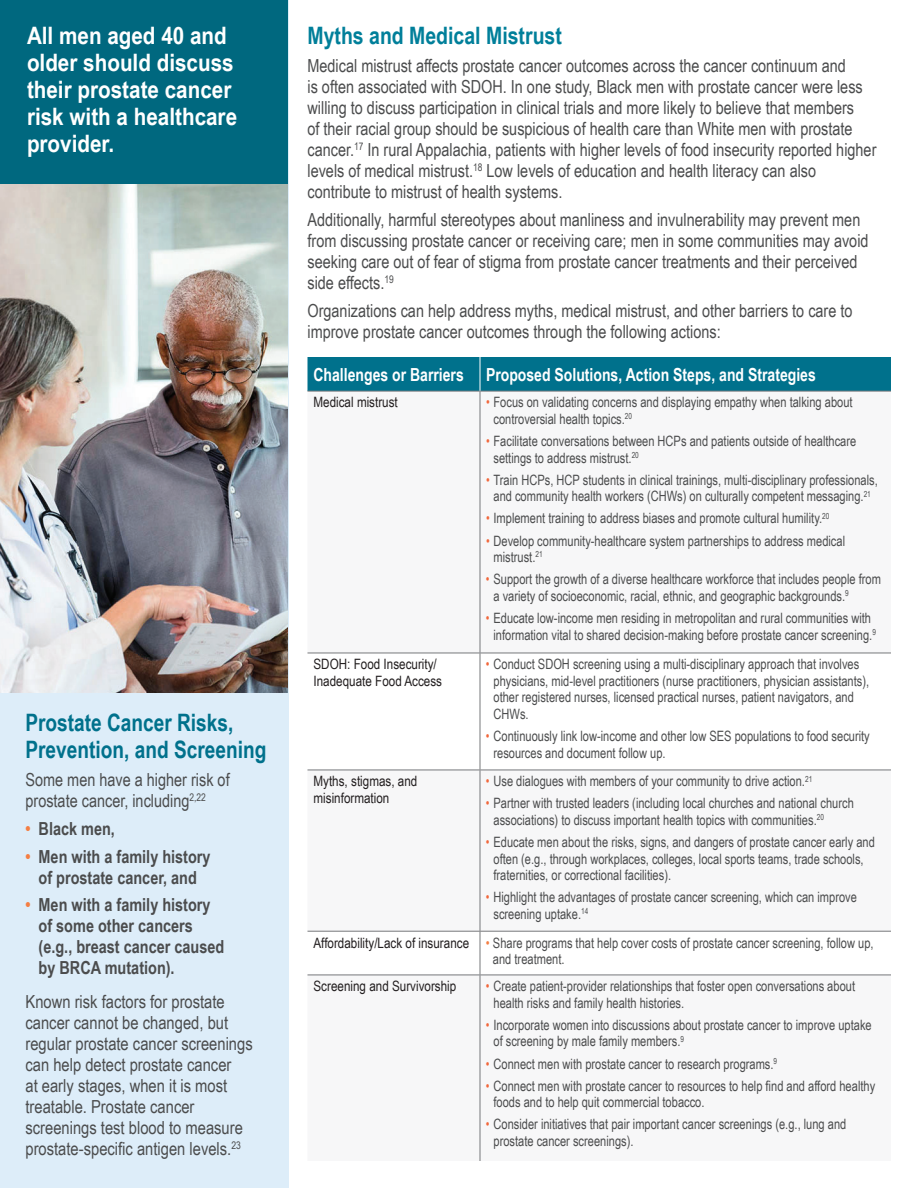
<style>
.page{position:relative;width:918px;height:1188px;background:#fff}
.page>*{position:absolute;margin:0;border:0;box-sizing:border-box;transform-origin:0 0}
.Body_text{font:700 24px/27px "Arial Narrow";color:#fff;scale:1.05 1}
.t1{font:700 24px/27px "Arial Narrow";color:#00718c}
.Body_text-2{font:700 24px "Arial Narrow";color:#007f9a}
.Body_text-3{font:18px/21px "Arial Narrow";color:#4b4c4d}
.Body_text-4{font:700 18px/21px "Arial Narrow";color:#4b4c4d;text-align:center}
.t2{font:700 18px "Arial Narrow";color:#fff;scale:.95 1}
.Chart_bullet{font:14.25px/16.5px "Arial Narrow";color:#4b4c4d;scale:.95 1}
.t3{font:14.25px/16.5px "Arial Narrow";color:#231f20}
.s1{color:#f47e43}
.s2{color:#f2673b}
</style>
<div class="page">
<div style="left:0;top:0;width:288px;height:1188px;background:#ddedf9"></div>
<img style="left:0;top:184px;width:288px;height:508px">
<div style="left:308px;top:357px;width:583px;height:34px;background:#00718c"></div>
<svg style="left:308px;top:392px;width:583px;height:769px"></svg>
<hr style="left:308px;top:391px;width:172px;height:1px;background:#76787b">
<hr style="left:480px;top:391px;width:411px;height:1px;background:#76787b">
<hr style="left:480px;top:391px;width:1px;height:262px;background:#76787b">
<hr style="left:308px;top:653px;width:172px;height:1px;background:#76787b">
<hr style="left:480px;top:653px;width:411px;height:1px;background:#76787b">
<hr style="left:480px;top:653px;width:1px;height:117px;background:#76787b">
<hr style="left:308px;top:770px;width:172px;height:1px;background:#76787b">
<hr style="left:480px;top:770px;width:411px;height:1px;background:#76787b">
<hr style="left:480px;top:770px;width:1px;height:161px;background:#76787b">
<hr style="left:308px;top:931px;width:172px;height:1px;background:#76787b">
<hr style="left:480px;top:931px;width:411px;height:1px;background:#76787b">
<hr style="left:480px;top:932px;width:1px;height:43px;background:#76787b">
<hr style="left:308px;top:975px;width:172px;height:1px;background:#76787b">
<hr style="left:480px;top:975px;width:411px;height:1px;background:#76787b">
<hr style="left:480px;top:975px;width:1px;height:186px;background:#76787b">
<hr style="left:480px;top:357px;width:1px;height:34px;background:#fff">
<div style="left:0;top:0;width:288px;height:184px;background:#00687f"></div>
<p class="Body_text" style="left:27px;top:21px;width:202px">All men aged 40 and older should discuss their prostate cancer risk with a healthcare provider.</p>
<p class="t1" style="left:26px;top:708px;width:242px">Prostate Cancer Risks,<br>Prevention, and Screening</p>
<p class="Body_text-3" style="left:26px;top:769px;width:206px">Some men have a higher risk of prostate cancer, including<sup>2,22</sup></p>
<p class="Body_text-4" style="left:26px;top:817px;width:91px"><span class="s1">•</span> Black men,</p>
<p class="Body_text-4" style="left:26px;top:845px;width:187px"><span class="s1">•</span> Men with a family history of prostate cancer, and</p>
<p class="Body_text-4" style="left:39px;top:894px;width:187px;text-align:left;text-indent:-13px"><span class="s1">•</span> Men with a family history of some other cancers (e.g., breast cancer caused by BRCA mutation).</p>
<p class="Body_text-3" style="left:26px;top:991px;width:229px">Known risk factors for prostate cancer cannot be changed, but regular prostate cancer screenings can help detect prostate cancer<br>at early stages, when it is most treatable. Prostate cancer screenings test blood to measure prostate-specific antigen levels.<sup>23</sup></p>
<p class="Body_text-2" style="left:308px;top:18px;width:256px">Myths and Medical Mistrust</p>
<p class="Body_text-3" style="left:308px;top:55px;width:571px">Medical mistrust affects prostate cancer outcomes across the cancer continuum and<br>is often associated with SDOH. In one study, Black men with prostate cancer were less willing to discuss participation in clinical trials and more likely to believe that members<br>of their racial group should be suspicious of health care than White men with prostate cancer.<sup>17</sup> In rural Appalachia, patients with higher levels of food insecurity reported higher levels of medical mistrust.<sup>18</sup> Low levels of education and health literacy can also contribute to mistrust of health systems.</p>
<p class="Body_text-3" style="left:308px;top:208px;width:563px">Additionally, harmful stereotypes about manliness and invulnerability may prevent men from discussing prostate cancer or receiving care; men in some communities may avoid seeking care out of fear of stigma from prostate cancer treatments and their perceived side effects.<sup>19</sup></p>
<p class="Body_text-3" style="left:308px;top:299px;width:547px">Organizations can help address myths, medical mistrust, and other barriers to care to improve prostate cancer outcomes through the following actions:</p>
<p class="t2" style="left:314px;top:361px;width:160px">Challenges or Barriers</p>
<p class="t2" style="left:486px;top:361px;width:349px">Proposed Solutions, Action Steps, and Strategies</p>
<p class="t3" style="left:314px;top:394px;width:86px">Medical mistrust</p>
<p class="Chart_bullet" style="left:494px;top:394px;width:380px;text-indent:-8px"><span class="s2">•</span> Focus on validating concerns and displaying empathy when talking about controversial health topics.<sup>20</sup></p>
<p class="Chart_bullet" style="left:494px;top:432px;width:383px;text-indent:-8px"><span class="s2">•</span> Facilitate conversations between HCPs and patients outside of healthcare settings to address mistrust.<sup>20</sup></p>
<p class="Chart_bullet" style="left:486px;top:471px;width:414px;text-align:center"><span class="s2">•</span> Train HCPs, HCP students in clinical trainings, multi-disciplinary professionals, and community health workers (CHWs) on culturally competent messaging.<sup>21</sup></p>
<p class="Chart_bullet" style="left:486px;top:510px;width:363px"><span class="s2">•</span> Implement training to address biases and promote cultural humility.<sup>20</sup></p>
<p class="Chart_bullet" style="left:494px;top:532px;width:372px;text-indent:-8px"><span class="s2">•</span> Develop community-healthcare system partnerships to address medical mistrust.<sup>21</sup></p>
<p class="Chart_bullet" style="left:493px;top:571px;width:409px;text-indent:-8px"><span class="s2">•</span> Support the growth of a diverse healthcare workforce that includes people from a variety of socioeconomic, racial, ethnic, and geographic backgrounds.<sup>9</sup></p>
<p class="Chart_bullet" style="left:486px;top:609px;width:412px;text-align:center"><span class="s2">•</span> Educate low-income men residing in metropolitan and rural communities with information vital to shared decision-making before prostate cancer screening.<sup>9</sup></p>
<p class="t3" style="left:313px;top:656px;width:130px">SDOH: Food Insecurity/<br>Inadequate Food Access</p>
<p class="Chart_bullet" style="left:493px;top:656px;width:397px;text-indent:-8px"><span class="s2">•</span> Conduct SDOH screening using a multi-disciplinary approach that involves physicians, mid-level practitioners (nurse practitioners, physician assistants), other registered nurses, licensed practical nurses, patient navigators, and CHWs.</p>
<p class="Chart_bullet" style="left:493px;top:727px;width:398px;text-indent:-8px"><span class="s2">•</span> Continuously link low-income and other low SES populations to food security resources and document follow up.</p>
<p class="t3" style="left:313px;top:773px;width:105px">Myths, stigmas, and misinformation</p>
<p class="Chart_bullet" style="left:486px;top:773px;width:345px"><span class="s2">•</span> Use dialogues with members of your community to drive action.<sup>21</sup></p>
<p class="Chart_bullet" style="left:493px;top:795px;width:381px;text-indent:-8px"><span class="s2">•</span> Partner with trusted leaders (including local churches and national church associations) to discuss important health topics with communities.<sup>20</sup></p>
<p class="Chart_bullet" style="left:493px;top:833px;width:403px;text-indent:-8px"><span class="s2">•</span> Educate men about the risks, signs, and dangers of prostate cancer early and often (e.g., through workplaces, colleges, local sports teams, trade schools, fraternities, or correctional facilities).</p>
<p class="Chart_bullet" style="left:493px;top:889px;width:384px;text-indent:-8px"><span class="s2">•</span> Highlight the advantages of prostate cancer screening, which can improve screening uptake.<sup>14</sup></p>
<p class="t3" style="left:313px;top:934px;width:157px">Affordability/Lack of insurance</p>
<p class="Chart_bullet" style="left:493px;top:934px;width:402px;text-indent:-7px"><span class="s1">•</span> Share programs that help cover costs of prostate cancer screening, follow up, and treatment.</p>
<p class="t3" style="left:313px;top:978px;width:144px">Screening and Survivorship</p>
<p class="Chart_bullet" style="left:493px;top:978px;width:382px;text-indent:-8px"><span class="s2">•</span> Create patient-provider relationships that foster open conversations about health risks and family health histories.</p>
<p class="Chart_bullet" style="left:493px;top:1016px;width:400px;text-indent:-8px"><span class="s2">•</span> Incorporate women into discussions about prostate cancer to improve uptake of screening by male family members.<sup>9</sup></p>
<p class="Chart_bullet" style="left:486px;top:1055px;width:308px"><span class="s2">•</span> Connect men with prostate cancer to research programs.<sup>9</sup></p>
<p class="Chart_bullet" style="left:493px;top:1077px;width:403px;text-indent:-8px"><span class="s2">•</span> Connect men with prostate cancer to resources to help find and afford healthy foods and to help quit commercial tobacco.</p>
<p class="Chart_bullet" style="left:493px;top:1116px;width:373px;text-indent:-8px"><span class="s2">•</span> Consider initiatives that pair important cancer screenings (e.g., lung and prostate cancer screenings).</p>
</div>
